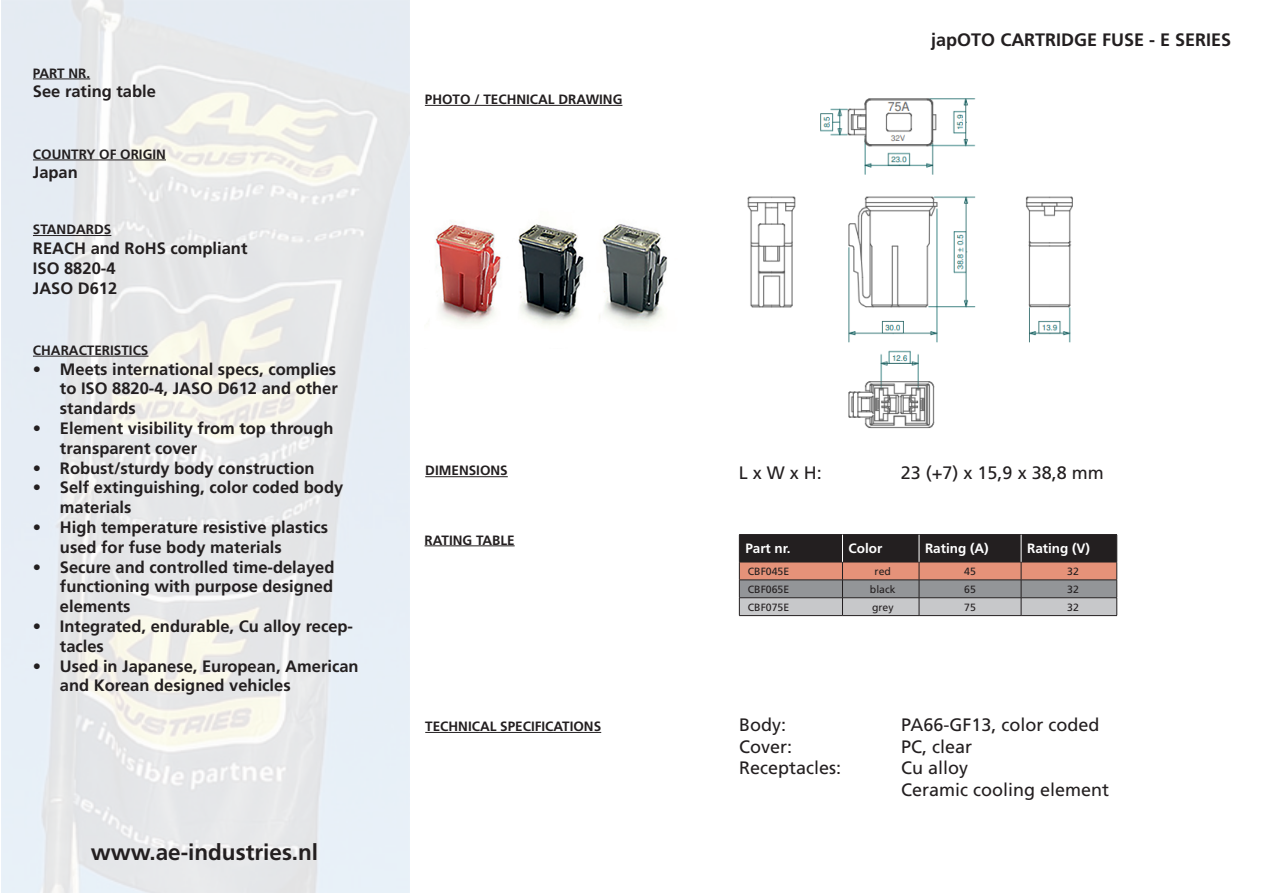
<style>
.page{position:relative;width:1263px;height:893px;background:#fff}
.page>*{position:absolute;margin:0;border:0;box-sizing:border-box;transform-origin:0 0}
.t1{font:700 22.5px "Frutiger LT Std";color:#231f20}
.t2{font:18px/21.6px "Frutiger LT Std";color:#231f20}
.t3{font:700 18px "Frutiger LT Std";color:#231f20}
.t4{font:700 16.5px/19.8px "Frutiger LT Std";color:#231f20}
.t5{font:700 13.5px "Frutiger LT Std";color:#231f20}
.t6{font:700 13.5px "Frutiger LT Std";color:#fff}
.t7{font:10.5px "Frutiger LT Std";color:#231f20}
</style>
<div class="page">
<img style="left:1px;top:1px;width:409px;height:892px">
<hr style="left:425px;top:105px;width:197px;height:1px;background:#231f20">
<hr style="left:425px;top:476px;width:83px;height:1px;background:#231f20">
<hr style="left:33px;top:79px;width:57px;height:1px;background:#231f20">
<hr style="left:33px;top:160px;width:133px;height:1px;background:#231f20">
<hr style="left:33px;top:235px;width:78px;height:1px;background:#231f20">
<hr style="left:33px;top:356px;width:115px;height:1px;background:#231f20">
<hr style="left:425px;top:545px;width:90px;height:1px;background:#231f20">
<hr style="left:425px;top:732px;width:176px;height:1px;background:#231f20">
<img style="left:435px;top:221px;width:233px;height:106px">
<hr style="left:739px;top:534px;width:103px;height:1px;background:#231f20">
<hr style="left:842px;top:534px;width:77px;height:1px;background:#231f20">
<hr style="left:919px;top:534px;width:102px;height:1px;background:#231f20">
<hr style="left:1021px;top:534px;width:96px;height:1px;background:#231f20">
<svg style="left:739px;top:535px;width:378px;height:81px;background:#83716d"></svg>
<img style="left:747px;top:98px;width:326px;height:331px">
<p class="t5" style="left:33px;top:65px;width:59px">PART NR.</p>
<p class="t4" style="left:33px;top:82px;width:124px">See rating table</p>
<p class="t5" style="left:33px;top:146px;width:135px">COUNTRY OF ORIGIN</p>
<p class="t4" style="left:33px;top:163px;width:46px">Japan</p>
<p class="t5" style="left:33px;top:222px;width:80px">STANDARDS</p>
<p class="t4" style="left:33px;top:238px;width:216px">REACH and RoHS compliant</p>
<p class="t4" style="left:33px;top:258px;width:84px">ISO 8820-4</p>
<p class="t4" style="left:33px;top:278px;width:86px">JASO D612</p>
<p class="t5" style="left:33px;top:342px;width:117px">CHARACTERISTICS</p>
<p class="t4" style="left:60px;top:359px;width:279px;text-align:justify;text-indent:-27px">• Meets international specs, complies to ISO 8820-4, JASO D612 and other standards</p>
<p class="t4" style="left:60px;top:418px;width:275px;text-indent:-27px">• Element visibility from top through transparent cover</p>
<p class="t4" style="left:33px;top:458px;width:283px">• Robust/sturdy body construction</p>
<p class="t4" style="left:60px;top:478px;width:285px;text-indent:-27px">• Self extinguishing, color coded body materials</p>
<p class="t4" style="left:60px;top:517px;width:270px;text-indent:-27px">• High temperature resistive plastics used for fuse body materials</p>
<p class="t4" style="left:60px;top:557px;width:276px;text-align:justify;text-indent:-27px">• Secure and controlled time-delayed functioning with purpose designed elements</p>
<p class="t4" style="left:60px;top:616px;width:295px;text-indent:-27px">• Integrated, endurable, Cu alloy recep&shy;tacles</p>
<p class="t4" style="left:60px;top:656px;width:300px;text-indent:-27px">• Used in Japanese, European, American and Korean designed vehicles</p>
<p class="t1" style="left:91px;top:839px;width:229px">www.ae-industries.nl</p>
<p class="t5" style="left:425px;top:91px;width:199px">PHOTO / TECHNICAL DRAWING</p>
<p class="t5" style="left:425px;top:463px;width:84px">DIMENSIONS</p>
<p class="t5" style="left:425px;top:532px;width:92px">RATING TABLE</p>
<p class="t5" style="left:425px;top:718px;width:177px">TECHNICAL SPECIFICATIONS</p>
<p class="t3" style="left:931px;top:29px;width:301px">japOTO CARTRIDGE FUSE - E SERIES</p>
<p class="t2" style="left:739px;top:462px;width:85px">L x W x H:</p>
<p class="t2" style="left:901px;top:462px;width:204px">23 (+7) x 15,9 x 38,8 mm</p>
<p class="t6" style="left:745px;top:541px;width:47px">Part nr.</p>
<p class="t6" style="left:848px;top:541px;width:35px">Color</p>
<p class="t6" style="left:925px;top:541px;width:65px">Rating (A)</p>
<p class="t6" style="left:1027px;top:541px;width:65px">Rating (V)</p>
<p class="t7" style="left:748px;top:565px;width:43px">CBF045E</p>
<p class="t7" style="left:875px;top:565px;width:18px">red</p>
<p class="t7" style="left:964px;top:565px;width:13px">45</p>
<p class="t7" style="left:1067px;top:565px;width:13px">32</p>
<p class="t7" style="left:748px;top:583px;width:43px">CBF065E</p>
<p class="t7" style="left:870px;top:583px;width:27px">black</p>
<p class="t7" style="left:964px;top:583px;width:13px">65</p>
<p class="t7" style="left:1067px;top:583px;width:13px">32</p>
<p class="t7" style="left:748px;top:601px;width:43px">CBF075E</p>
<p class="t7" style="left:872px;top:601px;width:23px">grey</p>
<p class="t7" style="left:964px;top:601px;width:13px">75</p>
<p class="t7" style="left:1067px;top:601px;width:13px">32</p>
<p class="t2" style="left:739px;top:714px;width:48px">Body:</p>
<p class="t2" style="left:901px;top:714px;width:200px">PA66-GF13, color coded</p>
<p class="t2" style="left:739px;top:736px;width:55px">Cover:</p>
<p class="t2" style="left:901px;top:736px;width:73px">PC, clear</p>
<p class="t2" style="left:739px;top:757px;width:104px">Receptacles:</p>
<p class="t2" style="left:901px;top:757px;width:210px">Cu alloy<br>Ceramic cooling element</p>
</div>
